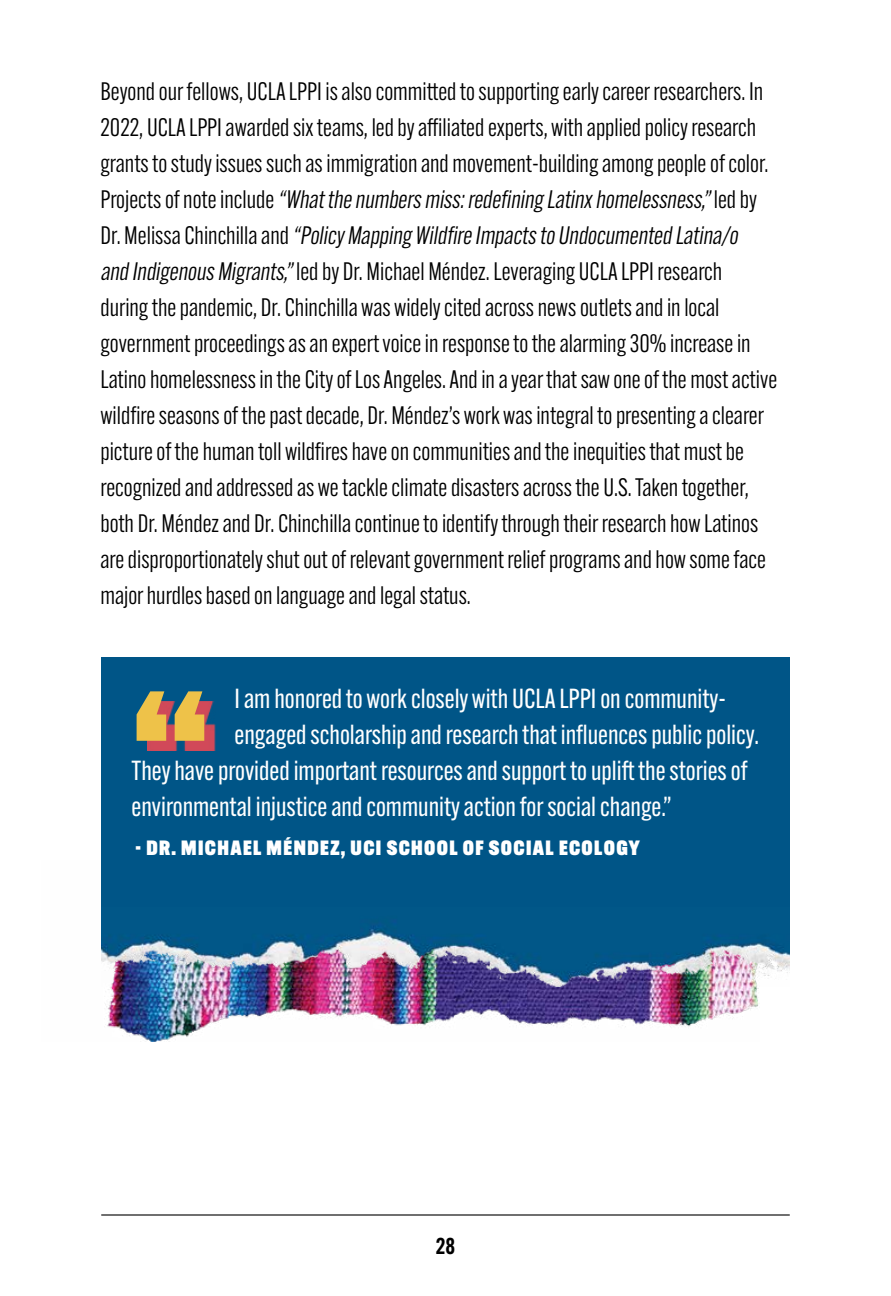
<style>
.page{position:relative;width:891px;height:1296px;background:#fff}
.page>*{position:absolute;margin:0;border:0;box-sizing:border-box;transform-origin:0 0}
.t1{font:27px "Alternate Gothic ATF";color:#fff}
.t2{font:24.75px/36px "Alternate Gothic ATF";color:#000}
.t3{font:600 22.5px "Alternate Gothic ATF";color:#000}
.t4{font:900 20.25px "Alternate Gothic ATF";letter-spacing:.07em;color:#fff}
.s1{font-style:italic}
</style>
<div class="page">
<hr style="left:101px;top:1214px;width:689px;height:2px;background:#000">
<img style="left:105px;top:986px;width:654px;height:56px">
<div style="left:101px;top:657px;width:689px;height:270px;background:#005587"></div>
<img style="left:101px;top:926px;width:689px;height:60px">
<svg style="left:147px;top:702px;width:68px;height:49px"></svg>
<svg style="left:137px;top:691px;width:67px;height:50px;background:#c19f55"></svg>
<p class="t2" style="left:100px;top:74px;width:678px">Beyond our fellows, UCLA LPPI is also committed to supporting early career researchers. In 2022, UCLA LPPI awarded six teams, led by affiliated experts, with applied policy research grants to study issues such as immigration and movement-building among people of color.<br>P r oj e c t s o f n o t e i n c l u d e <span class="s1">“Whatthenumbersmiss:redefining Latinxhomelessness,”</span>l e d b y<br>D r. M e l i s s a C h i n c h i l l a a n d <span class="s1">“PolicyMapping WildfireImpactsto Undocumented Latina/o and IndigenousMigrants,”</span>led by Dr. Michael Méndez. Leveraging UCLA LPPI research<br>during the pandemic, Dr. Chinchilla was widely cited across news outlets and in local government proceedings as an expert voice in response to the alarming 30% increase in Latino homelessness in the City of Los Angeles. And in a year that saw one of the most active wildfire seasons of the past decade, Dr. Méndez’s work was integral to presenting a clearer picture of the human toll wildfires have on communities and the inequities that must be recognized and addressed as we tackle climate disasters across the U.S. Taken together, both Dr. Méndez and Dr. Chinchilla continue to identify through their research how Latinos are disproportionately shut out of relevant government relief programs and how some face major hurdles based on language and legal status.</p>
<p class="t1" style="left:235px;top:682px;width:493px">I am honored to work closely with UCLA LPPI on community-</p>
<p class="t1" style="left:235px;top:718px;width:526px">engaged scholarship and research that influences public policy.</p>
<p class="t1" style="left:132px;top:754px;width:618px">They have provided important resources and support to uplift the stories of</p>
<p class="t1" style="left:132px;top:790px;width:541px">environmental injustice and community action for social change.”</p>
<p class="t4" style="left:136px;top:835px;width:506px">- DR. MICHAEL MÉNDEZ, UCI SCHOOL OF SOCIAL ECOLOGY</p>
<p class="t3" style="left:436px;top:1232px;width:21px">28</p>
</div>
